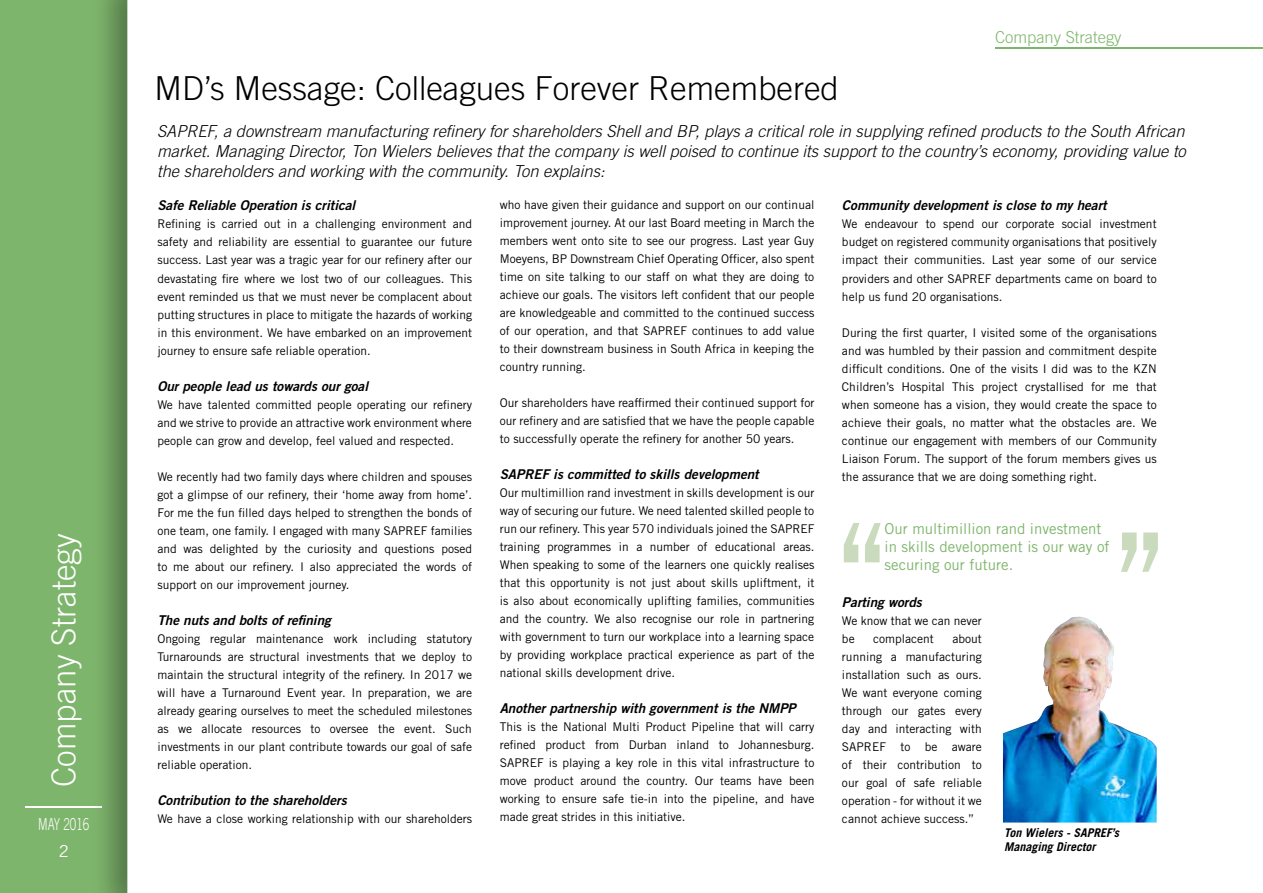
<style>
.page{position:relative;width:1263px;height:893px;background:#fff}
.page>*{position:absolute;margin:0;border:0;box-sizing:border-box;transform-origin:0 0}
.t1{font:300 33px "Trade Gothic LT Std";color:#000}
.t2{font:300 33px "Trade Gothic LT Std";color:#fff}
.t3{font:italic 300 16.5px/19.8px "Trade Gothic LT Std";color:#000;text-align:justify}
.t4{font:300 16.5px "Trade Gothic LT Std";color:#7eb56c}
.t5{font:300 16.5px "Trade Gothic LT Std";color:#fff;scale:.7 1}
.t6{font:16.5px "Trade Gothic LT Std";color:#fff}
.t7{font:15px/18px "Trade Gothic LT Std";color:#7eb56c}
.t8{font:13.5px "Trade Gothic LT Std Bd 2 Obl";color:#000}
.t9{font:12px/18px "Trade Gothic LT Std";color:#000;text-align:justify}
.t10{font:italic 700 12px/14.4px "Trade Gothic LT Std";color:#000}
</style>
<div class="page">
<div style="left:0;top:0;width:128px;height:893px;background:#7eb56c"></div>
<hr style="left:26px;top:806px;width:76px;height:1px;background:#fff">
<hr style="left:995px;top:47px;width:268px;height:2px;background:#7eb56c">
<div style="left:91px;top:0;width:78px;height:893px;background:#000;opacity:.5"></div>
<svg style="left:127px;top:0;width:16px;height:893px"></svg>
<div style="left:143px;top:0;width:35px;height:893px;background:#fff"></div>
<img style="left:1003px;top:617px;width:154px;height:205px">
<svg style="left:844px;top:523px;width:15px;height:39px"></svg>
<svg style="left:865px;top:523px;width:16px;height:39px"></svg>
<svg style="left:1142px;top:532px;width:16px;height:40px"></svg>
<svg style="left:1121px;top:532px;width:15px;height:40px"></svg>
<h1 class="t2" style="left:44px;top:787px;width:255px;rotate:-90deg">Company Strategy</h1>
<h2 class="t5" style="left:38px;top:814px;width:74px">MAY 2016</h2>
<h2 class="t6" style="left:59px;top:841px;width:12px">2</h2>
<h1 class="t1" style="left:154px;top:69px;width:686px">MD’s Message: Colleagues Forever Remembered</h1>
<h2 class="t4" style="left:995px;top:27px;width:128px">Company Strategy</h2>
<p class="t3" style="left:157px;top:122px;width:1030px">SAPREF, a downstream manufacturing refinery for shareholders Shell and BP, plays a critical role in supplying refined products to the South African market. Managing Director, Ton Wielers believes that the company is well poised to continue its support to the country’s economy, providing value to the shareholders and working with the community. Ton explains:</p>
<p class="t8" style="left:157px;top:197px;width:199px">Safe Reliable Operation is critical</p>
<p class="t9" style="left:157px;top:215px;width:316px">Refining is carried out in a challenging environment and safety and reliability are essential to guarantee our future success. Last year was a tragic year for our refinery after our devastating fire where we lost two of our colleagues. This event reminded us that we must never be complacent about putting structures in place to mitigate the hazards of working in this environment. We have embarked on an improvement journey to ensure safe reliable operation.</p>
<p class="t8" style="left:157px;top:377px;width:212px">Our people lead us towards our goal</p>
<p class="t9" style="left:157px;top:395px;width:316px">We have talented committed people operating our refinery and we strive to provide an attractive work environment where people can grow and develop, feel valued and respected.</p>
<p class="t9" style="left:157px;top:467px;width:316px">We recently had two family days where children and spouses got a glimpse of our refinery, their ‘home away from home’.<br>For me the fun filled days helped to strengthen the bonds of one team, one family. I engaged with many SAPREF families and was delighted by the curiosity and questions posed to me about our refinery. I also appreciated the words of support on our improvement journey.</p>
<p class="t8" style="left:157px;top:611px;width:175px">The nuts and bolts of refining</p>
<p class="t9" style="left:157px;top:629px;width:316px">Ongoing regular maintenance work including statutory Turnarounds are structural investments that we deploy to maintain the structural integrity of the refinery. In 2017 we will have a Turnaround Event year. In preparation, we are already gearing ourselves to meet the scheduled milestones as we allocate resources to oversee the event. Such investments in our plant contribute towards our goal of safe reliable operation.</p>
<p class="t8" style="left:157px;top:791px;width:191px">Contribution to the shareholders</p>
<p class="t9" style="left:157px;top:809px;width:316px">We have a close working relationship with our shareholders</p>
<p class="t9" style="left:500px;top:196px;width:316px">who have given their guidance and support on our continual improvement journey. At our last Board meeting in March the members went onto site to see our progress. Last year Guy Moeyens, BP Downstream Chief Operating Officer, also spent time on site talking to our staff on what they are doing to achieve our goals. The visitors left confident that our people are knowledgeable and committed to the continued success of our operation, and that SAPREF continues to add value to their downstream business in South Africa in keeping the country running.</p>
<p class="t9" style="left:500px;top:394px;width:316px">Our shareholders have reaffirmed their continued support for our refinery and are satisfied that we have the people capable to successfully operate the refinery for another 50 years.</p>
<p class="t8" style="left:500px;top:466px;width:261px">SAPREF is committed to skills development</p>
<p class="t9" style="left:500px;top:484px;width:316px">Our multimillion rand investment in skills development is our way of securing our future. We need talented skilled people to run our refinery. This year 570 individuals joined the SAPREF training programmes in a number of educational areas.<br>When speaking to some of the learners one quickly realises that this opportunity is not just about skills upliftment, it is also about economically uplifting families, communities and the country. We also recognise our role in partnering with government to turn our workplace into a learning space by providing workplace practical experience as part of the national skills development drive.</p>
<p class="t8" style="left:500px;top:700px;width:298px">Another partnership with government is the NMPP</p>
<p class="t9" style="left:500px;top:718px;width:316px">This is the National Multi Product Pipeline that will carry refined product from Durban inland to Johannesburg.<br>SAPREF is playing a key role in this vital infrastructure to move product around the country. Our teams have been working to ensure safe tie-in into the pipeline, and have made great strides in this initiative.</p>
<p class="t8" style="left:842px;top:197px;width:266px">Community development is close to my heart</p>
<p class="t9" style="left:842px;top:215px;width:316px">We endeavour to spend our corporate social investment budget on registered community organisations that positively impact their communities. Last year some of our service providers and other SAPREF departments came on board to help us fund 20 organisations.</p>
<p class="t9" style="left:842px;top:323px;width:316px">During the first quarter, I visited some of the organisations and was humbled by their passion and commitment despite difficult conditions. One of the visits I did was to the KZN Children’s Hospital This project crystallised for me that when someone has a vision, they would create the space to achieve their goals, no matter what the obstacles are. We continue our engagement with members of our Community Liaison Forum. The support of the forum members gives us the assurance that we are doing something right.</p>
<p class="t7" style="left:884px;top:519px;width:226px">Our multimillion rand investment in skills development is our way of securing our future.</p>
<p class="t8" style="left:842px;top:593px;width:81px">Parting words</p>
<p class="t9" style="left:842px;top:611px;width:141px">We know that we can never be</p>
<p class="t9" style="left:842px;top:629px;width:141px;text-indent:110px">about running a manufacturing installation such as ours.<br>We want everyone coming through our gates every day and interacting with SAPREF to be aware of their contribution to our goal of safe reliable operation - for without it we cannot achieve success.”</p>
<p class="t9" style="left:873px;top:629px;width:62px">complacent</p>
<p class="t10" style="left:1004px;top:825px;width:117px">Ton Wielers - SAPREF’s<br>Managing Director</p>
</div>
